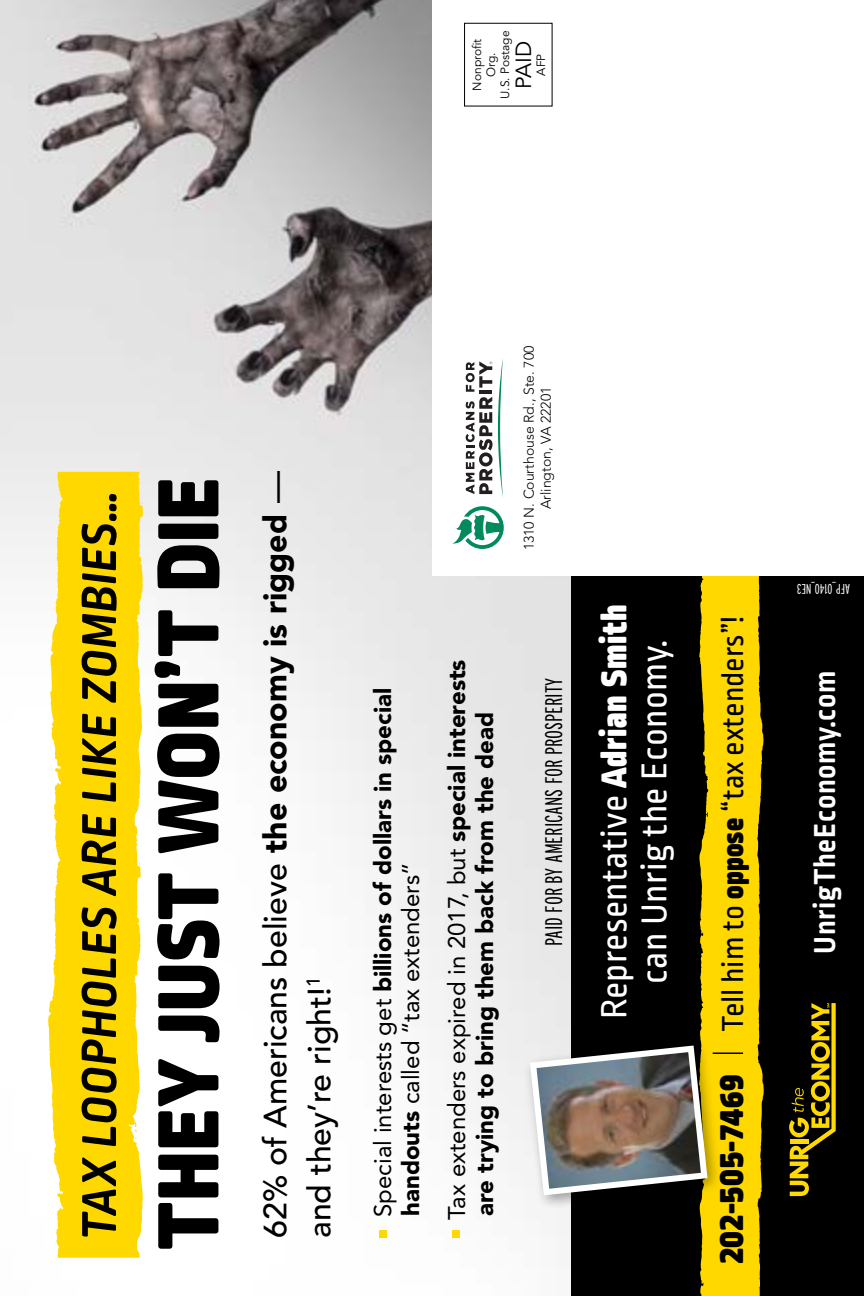
<style>
.page{position:relative;width:864px;height:1296px;background:#fff}
.page>*{position:absolute;margin:0;border:0;box-sizing:border-box;transform-origin:0 0}
.t1{font:900 91.8px "Ropa Soft Pro";letter-spacing:.02em;color:#000}
.t2{font:italic 700 51.6px "Ropa Soft Pro";letter-spacing:.02em;color:#000}
.t3{font:38px/40px "Ropa Soft Pro";letter-spacing:.01em;color:#fff;text-align:center}
.t4{font:900 38px "Ropa Soft Pro";letter-spacing:.02em;color:#000}
.t5{font:500 32px/44px "Avenir";color:#000}
.t6{font:32px "Ropa Soft Pro";color:#000}
.t7{font:700 32px "Ropa Soft Pro";letter-spacing:.02em;color:#fff}
.t8{font:900 24px/28px "Avenir";color:#000}
.t9{font:24px/28px "Avenir";color:#000}
.t10{font:300 extra-condensed 24px "Interstate";color:#000}
.t11{font:21.8px "Avenir";color:#000}
.t12{font:300 14px/16.8px "Avenir";color:#000;text-align:center}
.t13{font:300 extra-condensed 14px "Interstate";color:#fff}
.t14{font:12px/14px "Avenir";color:#000;text-align:center}
.s1{font-weight:900}
.s2{font-weight:400}
</style>
<div class="page">
<img style="left:0;top:0;width:572px;height:1296px">
<div style="left:432px;top:0;width:432px;height:576px;background:#fff"></div>
<div style="left:572px;top:576px;width:292px;height:720px;background:#000"></div>
<svg style="left:699px;top:576px;width:65px;height:720px;background:#dfbd00"></svg>
<hr style="left:713px;top:1052px;width:30px;height:2px;background:#000">
<div style="left:524px;top:1039px;width:198px;height:170px;background:#000;opacity:.35"></div>
<img style="left:527px;top:1041px;width:184px;height:158px">
<svg style="left:48px;top:472px;width:95px;height:786px;background:#fedc1d"></svg>
<svg style="left:135px;top:1123px;width:2px;height:16px"></svg>
<div style="left:379px;top:1231px;width:7px;height:7px;background:#ffd800"></div>
<div style="left:453px;top:1231px;width:7px;height:7px;background:#ffd800"></div>
<svg style="left:789px;top:1003px;width:47px;height:193px"></svg>
<svg style="left:452px;top:506px;width:52px;height:43px"></svg>
<svg style="left:466px;top:358px;width:37px;height:139px"></svg>
<p class="t14" style="left:470px;top:99px;width:70px;rotate:-90deg">Nonprofit<br>Org.<br>U.S. Postage</p>
<p class="t11" style="left:511px;top:89px;width:49px;rotate:-90deg">PAID</p>
<p class="t14" style="left:534px;top:76px;width:23px;rotate:-90deg">AFP</p>
<h2 class="t2" style="left:69px;top:1239px;width:750px;rotate:-90deg">TAX LOOPHOLES ARE LIKE ZOMBIES…</h2>
<h1 class="t1" style="left:133px;top:1250px;width:773px;rotate:-90deg">THEY JUST WON’T DIE</h1>
<h3 class="t5" style="left:254px;top:1238px;width:768px;rotate:-90deg">62% of Americans believe <span class="s1">the economy is rigged</span> — and they’re right!<sup>1</sup></h3>
<p class="t9" style="left:369px;top:1217px;width:531px;rotate:-90deg">Special interests get <span class="s1">billions of dollars in special handouts</span> called “tax extenders”</p>
<p class="t8" style="left:443px;top:1220px;width:562px;rotate:-90deg"><span class="s2">Tax extenders expired in 2017, but</span> special interests are trying to bring them back from the dead</p>
<p class="t12" style="left:521px;top:550px;width:206px;rotate:-90deg">1310 N. Courthouse Rd., Ste. 700<br>Arlington, VA 22201</p>
<p class="t13" style="left:850px;top:597px;width:55px;rotate:-180deg">AFP_0140_NE3</p>
<h3 class="t3" style="left:596px;top:1019px;width:416px;rotate:-90deg">Representative <span class="s1">Adrian Smith </span>can Unrig the Economy.</h3>
<h3 class="t6" style="left:715px;top:1032px;width:417px;rotate:-90deg">Tell him to <span class="s1">oppose</span> “tax extenders”!</h3>
<p class="t10" style="left:540px;top:946px;width:270px;rotate:-90deg">PAID FOR BY AMERICANS FOR PROSPERITY</p>
<h3 class="t7" style="left:807px;top:954px;width:284px;rotate:-90deg">UnrigTheEconomy.com</h3>
<h3 class="t4" style="left:708px;top:1263px;width:190px;rotate:-90deg">202-505-7469</h3>
</div>
